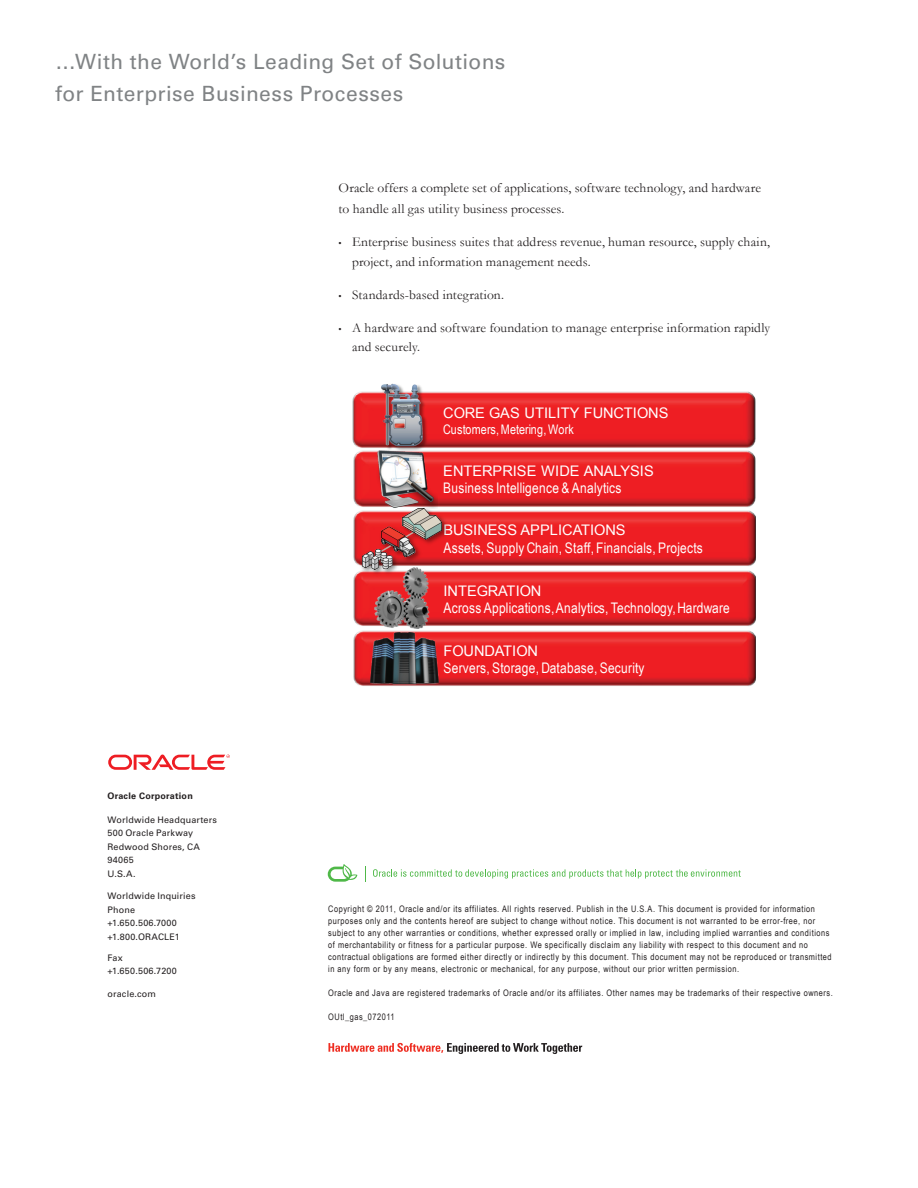
<style>
.page{position:relative;width:918px;height:1188px;background:#fff}
.page>*{position:absolute;margin:0;border:0;box-sizing:border-box;transform-origin:0 0}
.t1{font:21px/31.5px "Univers LT Std";letter-spacing:.02em;color:#808385}
.t2{font:14.55px/17.4px "Arial Narrow";letter-spacing:.02em;color:#fff}
.t3{font:14.55px "Arial";letter-spacing:-.01em;color:#fff}
.t4{font:13.5px/19.5px "Garamond";letter-spacing:.01em;color:#231f20}
.t5{font:13.2px "Arial Narrow";letter-spacing:.005em;color:#fff}
.t6{font:9px/12px "Arial Narrow";letter-spacing:.06em;color:#231f20}
.t7{font:9px/13.5px "Univers LT Std";letter-spacing:.02em;color:#231f20}
.t8{font:700 9px "Univers LT Std";letter-spacing:.03em;color:#231f20}
.s1{font-size:9px}
.s2{font-family:"Arial"}
</style>
<div class="page">
<svg style="left:108px;top:755px;width:122px;height:15px"></svg>
<svg style="left:373px;top:869px;width:368px;height:10px"></svg>
<svg style="left:365px;top:867px;width:1px;height:15px"></svg>
<svg style="left:328px;top:864px;width:29px;height:18px"></svg>
<svg style="left:328px;top:1043px;width:254px;height:11px"></svg>
<img style="left:353px;top:630px;width:403px;height:56px">
<img style="left:353px;top:510px;width:403px;height:116px">
<img style="left:352px;top:391px;width:404px;height:116px">
<img style="left:370px;top:632px;width:69px;height:53px">
<img style="left:371px;top:632px;width:67px;height:52px">
<img style="left:374px;top:578px;width:55px;height:51px">
<img style="left:375px;top:578px;width:53px;height:50px">
<img style="left:374px;top:445px;width:63px;height:59px">
<img style="left:358px;top:504px;width:93px;height:74px">
<img style="left:362px;top:509px;width:79px;height:60px">
<img style="left:377px;top:391px;width:54px;height:66px">
<img style="left:380px;top:383px;width:43px;height:65px">
<p class="t1" style="left:55px;top:46px;width:452px">…With the World’s Leading Set of Solutions for Enterprise Business Processes</p>
<p class="t4" style="left:339px;top:177px;width:424px;line-height:21px">Oracle offers a complete set of applications, software technology, and hardware to handle all gas utility business processes.</p>
<p class="t4" style="left:352px;top:232px;width:420px;text-indent:-14px"><span class="s1">•</span> Enterprise business suites that address revenue, human resource, supply chain, project, and information management needs.</p>
<p class="t4" style="left:339px;top:285px;width:167px"><span class="s1">•</span> Standards-based integration.</p>
<p class="t4" style="left:352px;top:318px;width:420px;text-indent:-14px"><span class="s1">•</span> A hardware and software foundation to manage enterprise information rapidly and securely.</p>
<p class="t3" style="left:443px;top:403px;width:227px">CORE GAS UTILITY FUNCTIONS</p>
<p class="t5" style="left:443px;top:420px;width:132px">Customers, Metering, Work</p>
<p class="t2" style="left:443px;top:462px;width:212px"><span class="s2">ENTERPRISE WIDE ANALYSIS<br></span>Business Intelligence &amp; Analytics</p>
<p class="t2" style="left:443px;top:521px;width:261px"><span class="s2">BUSINESS APPLICATIONS<br></span>Assets, Supply Chain, Staff, Financials, Projects</p>
<p class="t2" style="left:443px;top:581px;width:288px"><span class="s2">INTEGRATION<br></span>Across Applications, Analytics, Technology, Hardware</p>
<p class="t8" style="left:108px;top:790px;width:87px">Oracle Corporation</p>
<p class="t7" style="left:108px;top:813px;width:111px">Worldwide Headquarters<br>500 Oracle Parkway<br>Redwood Shores, CA<br>94065<br>U.S.A.</p>
<p class="t7" style="left:108px;top:889px;width:90px">Worldwide Inquiries<br>Phone +1.650.506.7000 +1.800.ORACLE1</p>
<p class="t7" style="left:108px;top:951px;width:71px">Fax +1.650.506.7200</p>
<p class="t7" style="left:108px;top:987px;width:50px">oracle.com</p>
<p class="t2" style="left:443px;top:641px;width:203px"><span class="s2">FOUNDATION<br></span>Servers, Storage, Database, Security</p>
<p class="t6" style="left:328px;top:902px;width:505px">Copyright © 2011, Oracle and/or its affiliates. All rights reserved. Publish in the U.S.A. This document is provided for information purposes only and the contents hereof are subject to change without notice. This document is not warranted to be error-free, nor subject to any other warranties or conditions, whether expressed orally or implied in law, including implied warranties and conditions of merchantability or fitness for a particular purpose. We specifically disclaim any liability with respect to this document and no contractual obligations are formed either directly or indirectly by this document. This document may not be reproduced or transmitted in any form or by any means, electronic or mechanical, for any purpose, without our prior written permission.</p>
<p class="t6" style="left:328px;top:986px;width:506px">Oracle and Java are registered trademarks of Oracle and/or its affiliates. Other names may be trademarks of their respective owners.</p>
<p class="t6" style="left:328px;top:1010px;width:68px">OUtl_gas_072011</p>
</div>
